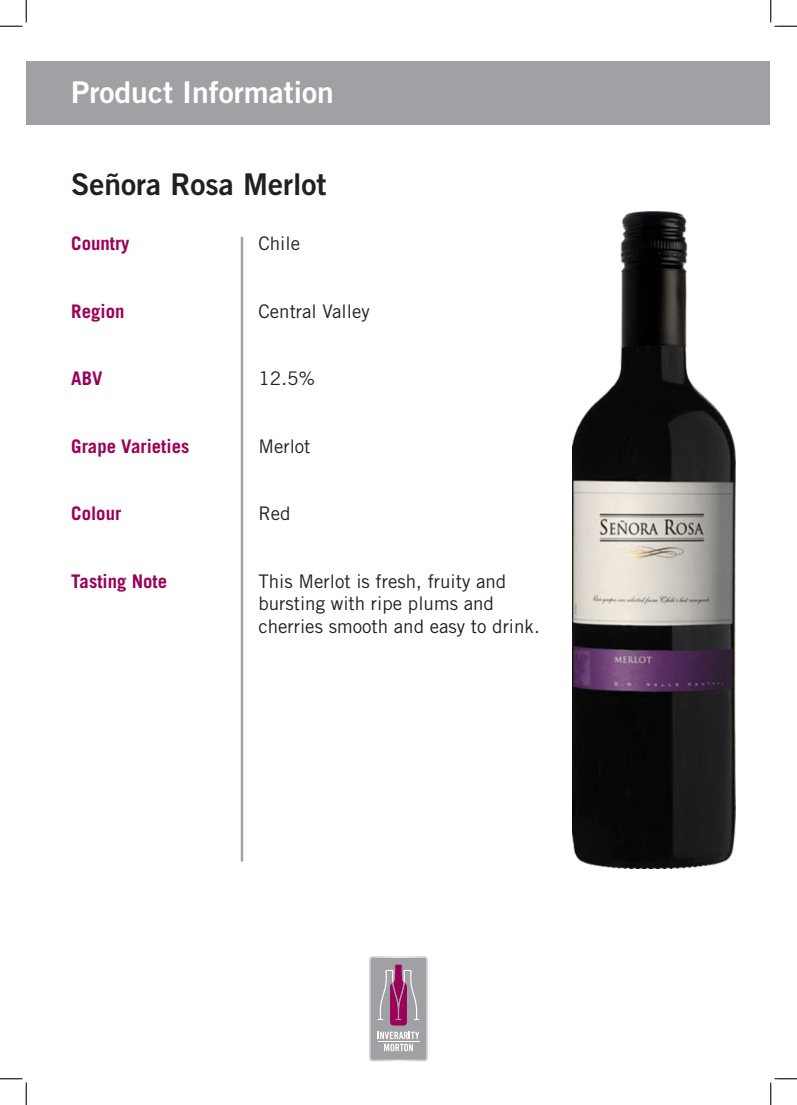
<style>
.page{position:relative;width:797px;height:1105px;background:#fff}
.page>*{position:absolute;margin:0;border:0;box-sizing:border-box;transform-origin:0 0}
.t1{font:30px "Trade Gothic LT Std Bd 2";color:#fff}
.t2{font:30px "Trade Gothic LT Std Bd 2";color:#231f20}
.t3{font:18.75px/22.5px "Trade Gothic LT Std";color:#231f20}
.t4{font:700 18.75px "Trade Gothic LT Std";color:#9c0159}
</style>
<div class="page">
<div style="left:27px;top:62px;width:743px;height:63px;background:#a0a1a5"></div>
<hr style="left:241px;top:237px;width:2px;height:624px;background:#a0a1a5">
<svg style="left:369px;top:956px;width:58px;height:105px;background:#ab99a6"></svg>
<img style="left:572px;top:211px;width:163px;height:658px">
<svg style="left:0;top:0;width:27px;height:27px"></svg>
<svg style="left:0;top:1078px;width:27px;height:27px"></svg>
<svg style="left:770px;top:0;width:27px;height:27px"></svg>
<svg style="left:770px;top:1078px;width:27px;height:27px"></svg>
<p class="t1" style="left:71px;top:74px;width:264px">Product Information</p>
<p class="t2" style="left:71px;top:165px;width:256px">Señora Rosa Merlot</p>
<p class="t4" style="left:71px;top:232px;width:60px">Country</p>
<p class="t3" style="left:258px;top:232px;width:43px">Chile</p>
<p class="t4" style="left:71px;top:300px;width:55px">Region</p>
<p class="t3" style="left:258px;top:300px;width:113px">Central Valley</p>
<p class="t4" style="left:71px;top:367px;width:33px">ABV</p>
<p class="t3" style="left:258px;top:367px;width:58px">12.5%</p>
<p class="t4" style="left:71px;top:435px;width:120px">Grape Varieties</p>
<p class="t3" style="left:258px;top:435px;width:54px">Merlot</p>
<p class="t4" style="left:71px;top:502px;width:52px">Colour</p>
<p class="t3" style="left:258px;top:502px;width:34px">Red</p>
<p class="t4" style="left:71px;top:570px;width:97px">Tasting Note</p>
<p class="t3" style="left:258px;top:570px;width:283px">This Merlot is fresh, fruity and bursting with ripe plums and cherries smooth and easy to drink.</p>
</div>
